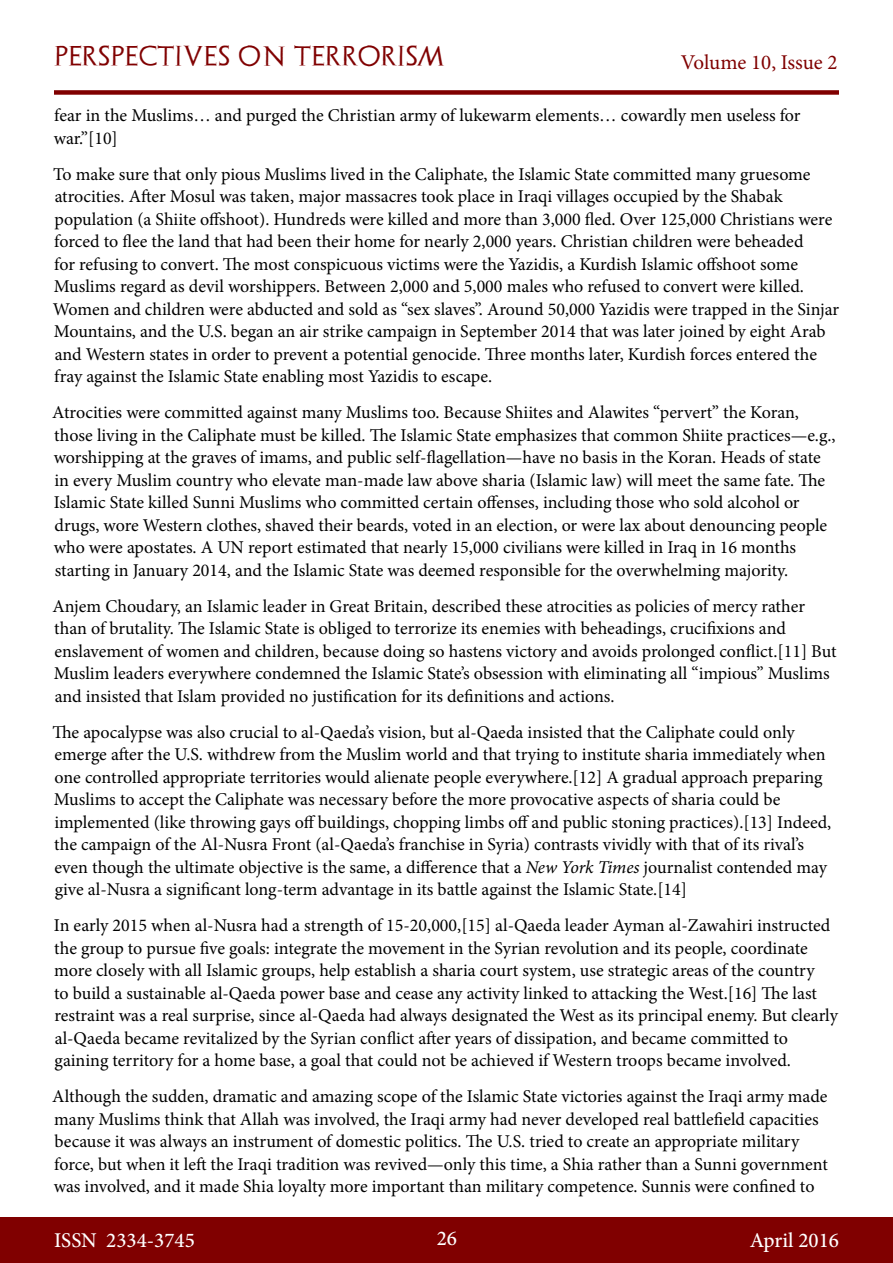
<style>
.page{position:relative;width:893px;height:1263px;background:#fff}
.page>*{position:absolute;margin:0;border:0;box-sizing:border-box;transform-origin:0 0}
.t1{font:500 21px "Minion Pro";color:#fff}
.t2{font:21px "Archeologicaps";letter-spacing:.045em;color:#800000}
.t3{font:21px "Minion Pro";letter-spacing:-.005em;color:#800000}
.t4{font:18px/22.5px "Minion Pro";color:#000}
.s1{font-style:italic}
</style>
<div class="page">
<div style="left:0;top:1217px;width:893px;height:46px;background:#800000"></div>
<div style="left:54px;top:90px;width:785px;height:5px;background:#800000"></div>
<p class="t2" style="left:54px;top:43px;width:392px">PERSPECTIVES ON TERRORISM</p>
<p class="t3" style="left:681px;top:48px;width:158px">Volume 10, Issue 2</p>
<p class="t4" style="left:54px;top:104px;width:748px">fear in the Muslims… and purged the Christian army of lukewarm elements… cowardly men useless for war.”[10]</p>
<p class="t4" style="left:53px;top:163px;width:788px">To make sure that only pious Muslims lived in the Caliphate, the Islamic State committed many gruesome atrocities. After Mosul was taken, major massacres took place in Iraqi villages occupied by the Shabak population (a Shiite offshoot). Hundreds were killed and more than 3,000 fled. Over 125,000 Christians were forced to flee the land that had been their home for nearly 2,000 years. Christian children were beheaded<br>for refusing to convert. The most conspicuous victims were the Yazidis, a Kurdish Islamic offshoot some Muslims regard as devil worshippers. Between 2,000 and 5,000 males who refused to convert were killed.<br>Women and children were abducted and sold as “sex slaves”. Around 50,000 Yazidis were trapped in the Sinjar Mountains, and the U.S. began an air strike campaign in September 2014 that was later joined by eight Arab and Western states in order to prevent a potential genocide. Three months later, Kurdish forces entered the fray against the Islamic State enabling most Yazidis to escape.</p>
<p class="t4" style="left:52px;top:401px;width:785px">Atrocities were committed against many Muslims too. Because Shiites and Alawites “pervert” the Koran, those living in the Caliphate must be killed. The Islamic State emphasizes that common Shiite practices—e.g., worshipping at the graves of imams, and public self-flagellation—have no basis in the Koran. Heads of state in every Muslim country who elevate man-made law above sharia (Islamic law) will meet the same fate. The Islamic State killed Sunni Muslims who committed certain offenses, including those who sold alcohol or drugs, wore Western clothes, shaved their beards, voted in an election, or were lax about denouncing people who were apostates. A UN report estimated that nearly 15,000 civilians were killed in Iraq in 16 months starting in January 2014, and the Islamic State was deemed responsible for the overwhelming majority.</p>
<p class="t4" style="left:52px;top:595px;width:786px">Anjem Choudary, an Islamic leader in Great Britain, described these atrocities as policies of mercy rather than of brutality. The Islamic State is obliged to terrorize its enemies with beheadings, crucifixions and enslavement of women and children, because doing so hastens victory and avoids prolonged conflict.[11] But Muslim leaders everywhere condemned the Islamic State’s obsession with eliminating all “impious” Muslims and insisted that Islam provided no justification for its definitions and actions.</p>
<p class="t4" style="left:52px;top:721px;width:780px">The apocalypse was also crucial to al-Qaeda’s vision, but al-Qaeda insisted that the Caliphate could only emerge after the U.S. withdrew from the Muslim world and that trying to institute sharia immediately when one controlled appropriate territories would alienate people everywhere.[12] A gradual approach preparing Muslims to accept the Caliphate was necessary before the more provocative aspects of sharia could be implemented (like throwing gays off buildings, chopping limbs off and public stoning practices).[13] Indeed, the campaign of the Al-Nusra Front (al-Qaeda’s franchise in Syria) contrasts vividly with that of its rival’s even though the ultimate objective is the same, a difference that a <span class="s1">New York Times</span> journalist contended may give al-Nusra a significant long-term advantage in its battle against the Islamic State.[14]</p>
<p class="t4" style="left:54px;top:914px;width:786px">In early 2015 when al-Nusra had a strength of 15-20,000,[15] al-Qaeda leader Ayman al-Zawahiri instructed the group to pursue five goals: integrate the movement in the Syrian revolution and its people, coordinate more closely with all Islamic groups, help establish a sharia court system, use strategic areas of the country<br>to build a sustainable al-Qaeda power base and cease any activity linked to attacking the West.[16] The last restraint was a real surprise, since al-Qaeda had always designated the West as its principal enemy. But clearly al-Qaeda became revitalized by the Syrian conflict after years of dissipation, and became committed to gaining territory for a home base, a goal that could not be achieved if Western troops became involved.</p>
<p class="t4" style="left:52px;top:1085px;width:777px">Although the sudden, dramatic and amazing scope of the Islamic State victories against the Iraqi army made many Muslims think that Allah was involved, the Iraqi army had never developed real battlefield capacities because it was always an instrument of domestic politics. The U.S. tried to create an appropriate military force, but when it left the Iraqi tradition was revived—only this time, a Shia rather than a Sunni government was involved, and it made Shia loyalty more important than military competence. Sunnis were confined to</p>
<p class="t1" style="left:54px;top:1226px;width:142px">ISSN 2334-3745</p>
<p class="t1" style="left:437px;top:1224px;width:22px">26</p>
<p class="t1" style="left:750px;top:1226px;width:91px">April 2016</p>
</div>
